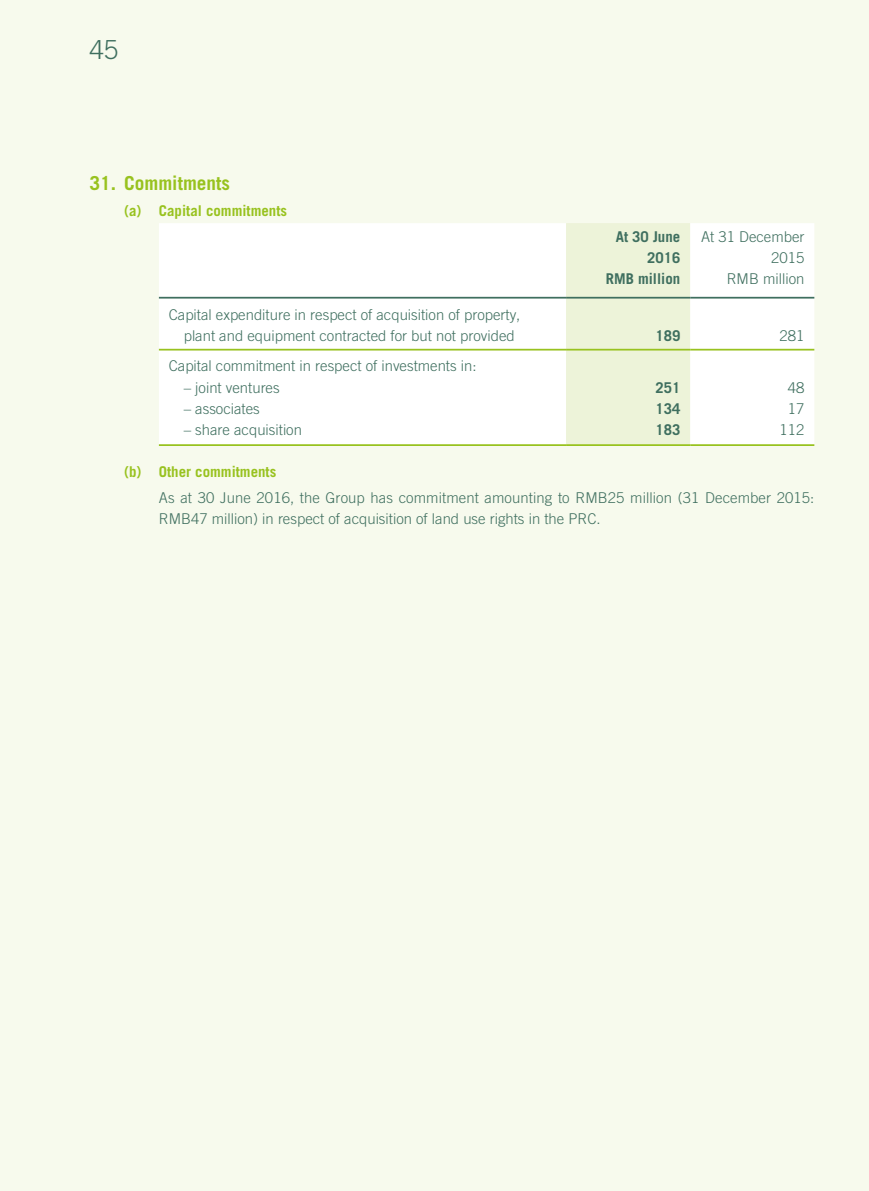
<style>
.page{position:relative;width:869px;height:1191px;background:#fff}
.page>*{position:absolute;margin:0;border:0;box-sizing:border-box;transform-origin:0 0}
.t1{font:300 26.25px "Trade Gothic LT Std";color:#3f6f5f}
.t2{font:700 19.25px "Trade Gothic LT Std";color:#98c21f}
.t3{font:300 14.88px/21px "Trade Gothic LT Std";color:#3f6f5f}
.t4{font:700 14.88px "Trade Gothic LT Std";color:#98c21f}
.t5{font:700 14.88px/21px "Trade Gothic LT Std";color:#3f6f5f;text-align:right}
</style>
<div class="page">
<div style="left:0;top:0;width:868px;height:1191px;background:#f7faed"></div>
<div style="left:159px;top:223px;width:407px;height:221px;background:#fff"></div>
<svg style="left:566px;top:223px;width:248px;height:221px;background:#f5f8ea"></svg>
<hr style="left:159px;top:297px;width:407px;height:1px;background:#3f6f5f">
<hr style="left:566px;top:297px;width:124px;height:1px;background:#3f6f5f">
<hr style="left:690px;top:297px;width:124px;height:1px;background:#3f6f5f">
<hr style="left:159px;top:349px;width:407px;height:1px;background:#98c21f">
<hr style="left:566px;top:349px;width:124px;height:1px;background:#98c21f">
<hr style="left:690px;top:349px;width:124px;height:1px;background:#98c21f">
<hr style="left:159px;top:444px;width:407px;height:2px;background:#98c21f">
<hr style="left:566px;top:444px;width:124px;height:2px;background:#98c21f">
<hr style="left:690px;top:444px;width:124px;height:2px;background:#98c21f">
<h1 class="t1" style="left:89px;top:40px;width:31px">45</h1>
<p class="t2" style="left:89px;top:176px;width:142px">31. Commitments</p>
<p class="t4" style="left:124px;top:205px;width:164px">(a) Capital commitments</p>
<p class="t3" style="left:184px;top:305px;width:338px;text-indent:-15px">Capital expenditure in respect of acquisition of property, plant and equipment contracted for but not provided</p>
<p class="t5" style="left:615px;top:228px;width:66px">At 30 June<br>2016</p>
<p class="t3" style="left:700px;top:228px;width:105px;text-align:right">At 31 December<br>2015</p>
<p class="t5" style="left:605px;top:270px;width:76px">RMB million</p>
<p class="t3" style="left:726px;top:270px;width:79px">RMB million</p>
<p class="t5" style="left:655px;top:326px;width:26px">189</p>
<p class="t3" style="left:779px;top:326px;width:26px">281</p>
<p class="t3" style="left:169px;top:357px;width:309px">Capital commitment in respect of investments in:</p>
<p class="t3" style="left:184px;top:378px;width:97px">– joint ventures</p>
<p class="t5" style="left:655px;top:378px;width:26px">251</p>
<p class="t3" style="left:787px;top:378px;width:18px">48</p>
<p class="t3" style="left:184px;top:399px;width:78px">– associates</p>
<p class="t5" style="left:655px;top:399px;width:26px">134</p>
<p class="t3" style="left:787px;top:399px;width:18px">17</p>
<p class="t3" style="left:184px;top:420px;width:120px">– share acquisition</p>
<p class="t5" style="left:655px;top:420px;width:26px">183</p>
<p class="t3" style="left:779px;top:420px;width:26px">112</p>
<p class="t4" style="left:124px;top:466px;width:154px">(b) Other commitments</p>
<p class="t3" style="left:159px;top:489px;width:656px">As at 30 June 2016, the Group has commitment amounting to RMB25 million (31 December 2015:<br>RMB47 million) in respect of acquisition of land use rights in the PRC.</p>
</div>
